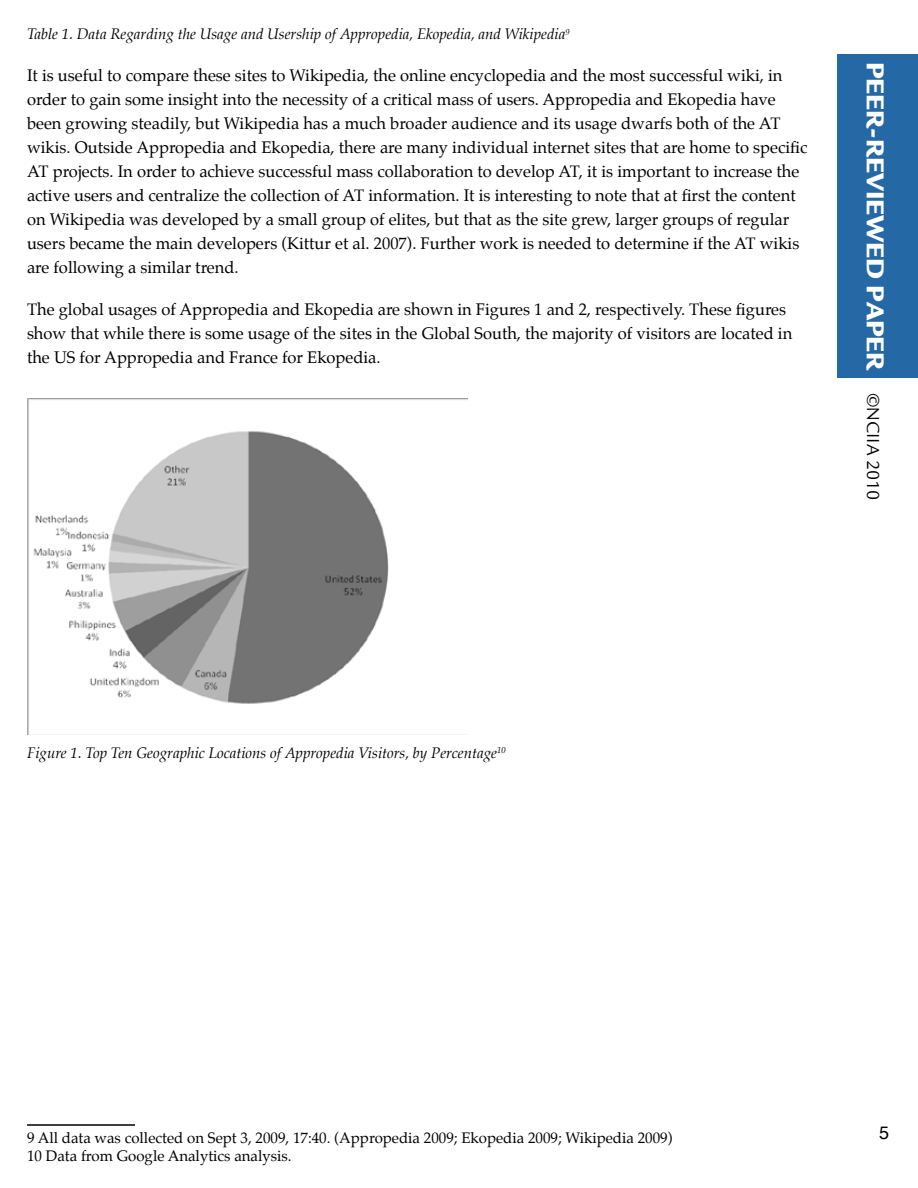
<style>
.page{position:relative;width:918px;height:1188px;background:#fff}
.page>*{position:absolute;margin:0;border:0;box-sizing:border-box;transform-origin:0 0}
.t1{font:900 25.35px "Legacy Sans";color:#fff}
.t2{font:18px "Legacy Sans";color:#000}
.t3{font:18px "Helvetica";color:#000}
.t4{font:16.5px/24px "Palatino";color:#000}
.t5{font:italic 15px "Palatino";color:#000}
.t6{font:15px/18px "Palatino";color:#000}
</style>
<div class="page">
<div style="left:837px;top:54px;width:81px;height:324px;background:#2568a6"></div>
<img style="left:27px;top:398px;width:441px;height:336px">
<hr style="left:27px;top:1124px;width:108px;height:2px;background:#000">
<p class="t5" style="left:27px;top:22px;width:544px">Table 1. Data Regarding the Usage and Usership of Appropedia, Ekopedia, and Wikipedia<sup>9</sup></p>
<p class="t4" style="left:27px;top:63px;width:782px">It is useful to compare these sites to Wikipedia, the online encyclopedia and the most successful wiki, in order to gain some insight into the necessity of a critical mass of users. Appropedia and Ekopedia have been growing steadily, but Wikipedia has a much broader audience and its usage dwarfs both of the AT wikis. Outside Appropedia and Ekopedia, there are many individual internet sites that are home to specific AT projects. In order to achieve successful mass collaboration to develop AT, it is important to increase the active users and centralize the collection of AT information. It is interesting to note that at first the content on Wikipedia was developed by a small group of elites, but that as the site grew, larger groups of regular users became the main developers (Kittur et al. 2007). Further work is needed to determine if the AT wikis are following a similar trend.</p>
<p class="t4" style="left:27px;top:297px;width:767px">The global usages of Appropedia and Ekopedia are shown in Figures 1 and 2, respectively. These figures show that while there is some usage of the sites in the Global South, the majority of visitors are located in the US for Appropedia and France for Ekopedia.</p>
<h1 class="t1" style="left:891px;top:62px;width:311px;rotate:90deg">PEER-REVIEWED PAPER</h1>
<p class="t2" style="left:884px;top:393px;width:109px;rotate:90deg">©NCIIA 2010</p>
<p class="t5" style="left:27px;top:741px;width:480px">Figure 1. Top Ten Geographic Locations of Appropedia Visitors, by Percentage<sup>10</sup></p>
<p class="t6" style="left:27px;top:1129px;width:647px">9 All data was collected on Sept 3, 2009, 17:40. (Appropedia 2009; Ekopedia 2009; Wikipedia 2009)<br>10 Data from Google Analytics analysis.</p>
<p class="t3" style="left:879px;top:1119px;width:12px">5</p>
</div>
